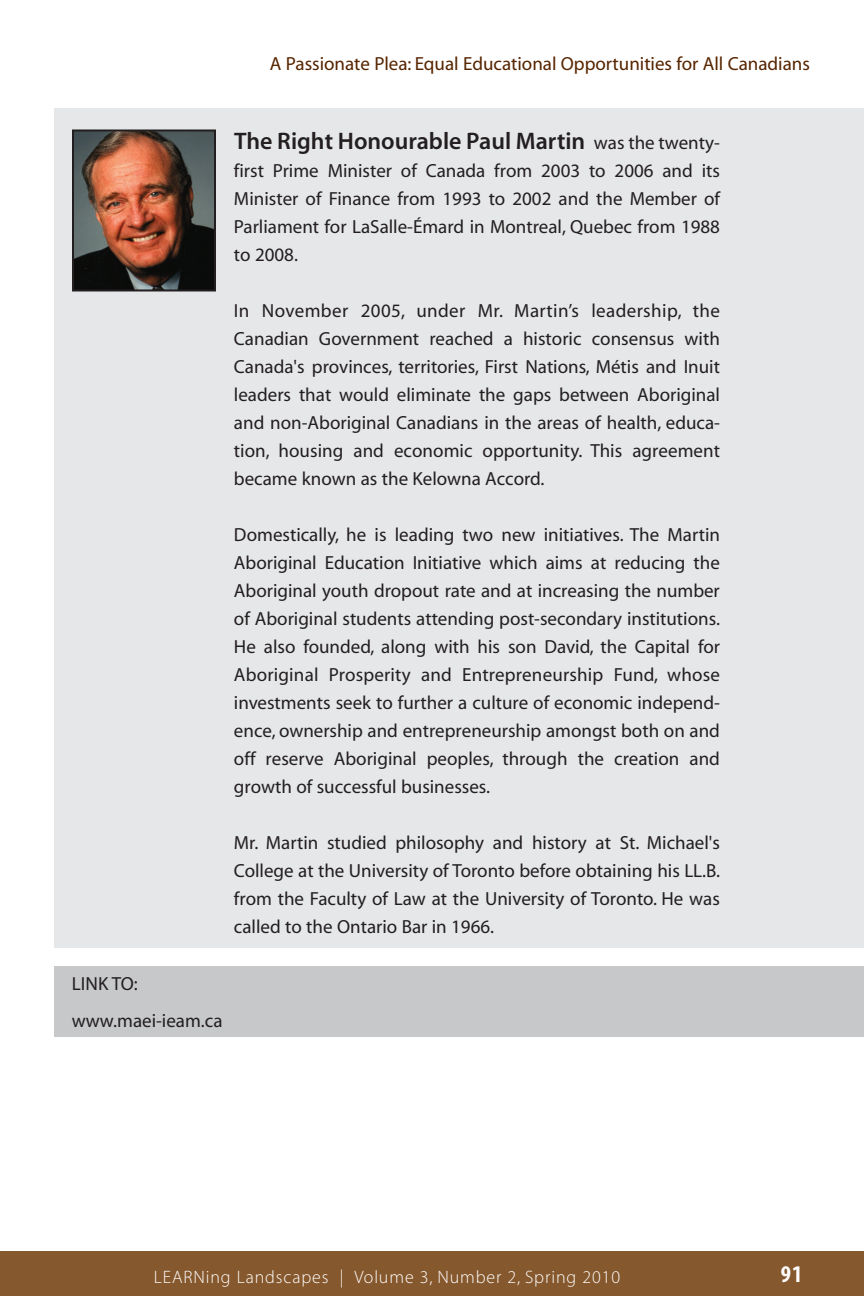
<style>
.page{position:relative;width:864px;height:1296px;background:#fff}
.page>*{position:absolute;margin:0;border:0;box-sizing:border-box;transform-origin:0 0}
.t1{font:24px "Myriad MM 565 600";color:#231f20}
.t2{font:24px "Myriad MM 700 300";color:#fff}
.t3{font:19px/28px "Myriad MM 406 600";color:#231f20;text-align:justify}
.t4{font:19px "Myriad MM 406 600";color:#572500}
.t5{font:18px "Myriad MM 215 600";letter-spacing:.05em;color:#fff}
.s1{font-family:"Myriad MM 406 600";font-size:19px}
</style>
<div class="page">
<div style="left:0;top:1251px;width:864px;height:45px;background:#86582d"></div>
<div style="left:54px;top:108px;width:810px;height:840px;background:#e6e7e9"></div>
<img style="left:75px;top:132px;width:138px;height:156px">
<div style="left:72px;top:129px;width:144px;height:162px;border:2px solid #231f20"></div>
<div style="left:54px;top:967px;width:810px;height:70px;background:#c7c8ca"></div>
<p class="t4" style="left:270px;top:57px;width:542px">A Passionate Plea: Equal Educational Opportunities for All Canadians</p>
<p class="t1" style="left:234px;top:132px;width:488px">The Right Honourable Paul Martin <span class="s1">was the twenty-</span></p>
<p class="t3" style="left:234px;top:158px;width:488px">first Prime Minister of Canada from 2003 to 2006 and its Minister of Finance from 1993 to 2002 and the Member of Parliament for LaSalle-Émard in Montreal, Quebec from 1988 to 2008.</p>
<p class="t3" style="left:234px;top:298px;width:488px">In November 2005, under Mr. Martin’s leadership, the Canadian Government reached a historic consensus with Canada's provinces, territories, First Nations, Métis and Inuit leaders that would eliminate the gaps between Aboriginal and non-Aboriginal Canadians in the areas of health, educa&shy;tion, housing and economic opportunity. This agreement became known as the Kelowna Accord.</p>
<p class="t3" style="left:234px;top:522px;width:488px">Domestically, he is leading two new initiatives. The Martin Aboriginal Education Initiative which aims at reducing the Aboriginal youth dropout rate and at increasing the number of Aboriginal students attending post-secondary institutions.<br>He also founded, along with his son David, the Capital for Aboriginal Prosperity and Entrepreneurship Fund, whose investments seek to further a culture of economic independ&shy;ence, ownership and entrepreneurship amongst both on and off reserve Aboriginal peoples, through the creation and growth of successful businesses.</p>
<p class="t3" style="left:234px;top:830px;width:488px">Mr. Martin studied philosophy and history at St. Michael's College at the University of Toronto before obtaining his LL.B. from the Faculty of Law at the University of Toronto. He was called to the Ontario Bar in 1966.</p>
<p class="t3" style="left:72px;top:966px;width:152px;line-height:37.4px">LINK TO: www.maei-ieam.ca</p>
<p class="t5" style="left:154px;top:1271px;width:468px">LEARNing Landscapes | Volume 3, Number 2, Spring 2010</p>
<p class="t2" style="left:781px;top:1265px;width:23px">91</p>
</div>
